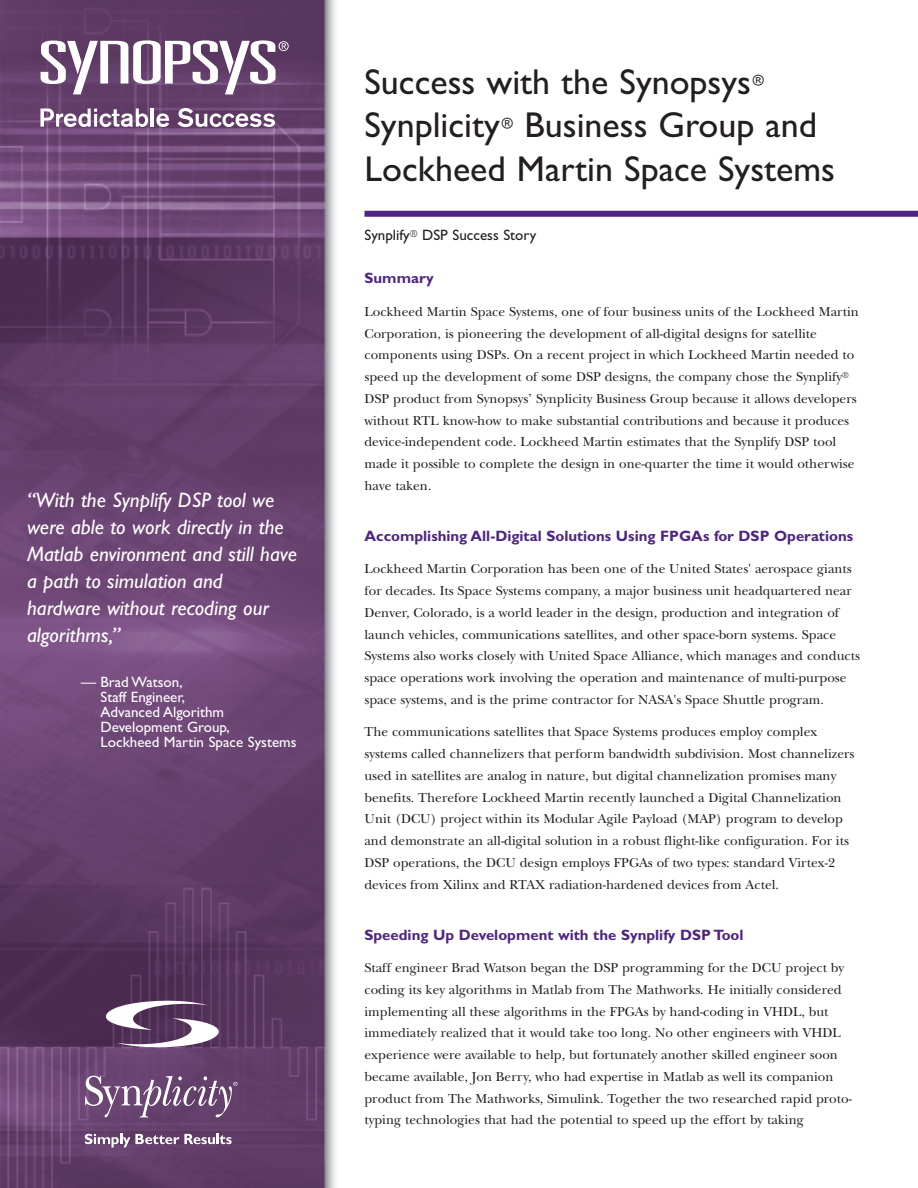
<style>
.page{position:relative;width:918px;height:1188px;background:#fff}
.page>*{position:absolute;margin:0;border:0;box-sizing:border-box;transform-origin:0 0}
.t1{font:36px/43.5px "Gill Sans";color:#231f20}
.t2{font:italic 21px/27px "Gill Sans";color:#fff}
.t3{font:700 15px "Gill Sans";color:#4e2582}
.t4{font:15px/15px "Gill Sans";color:#fff}
.t5{font:15px "Gill Sans";color:#231f20}
.t6{font:13.5px/21.8px "New Baskerville";color:#231f20}
</style>
<div class="page">
<img style="left:0;top:0;width:918px;height:1188px">
<svg style="left:98px;top:999px;width:128px;height:50px"></svg>
<svg style="left:85px;top:1076px;width:153px;height:42px"></svg>
<svg style="left:85px;top:1134px;width:147px;height:14px"></svg>
<svg style="left:40px;top:109px;width:108px;height:18px"></svg>
<hr style="left:151px;top:109px;width:3px;height:18px;background:#fff">
<svg style="left:156px;top:113px;width:13px;height:14px"></svg>
<svg style="left:178px;top:108px;width:97px;height:19px"></svg>
<svg style="left:41px;top:40px;width:248px;height:54px"></svg>
<div style="left:364px;top:211px;width:554px;height:6px;background:#4e2582"></div>
<h2 class="t2" style="left:27px;top:486px;width:272px">“With the Synplify DSP tool we were able to work directly in the<br>Matlab environment and still have a path to simulation and hardware without recoding our algorithms,”</h2>
<p class="t4" style="left:100px;top:674px;width:198px;text-indent:-20px">— Brad Watson,<br>Staff Engineer,<br>Advanced Algorithm<br>Development Group,<br>Lockheed Martin Space Systems</p>
<h1 class="t1" style="left:364px;top:60px;width:388px">Success with the Synopsys</h1>
<p class="t5" style="left:753px;top:71px;width:13px">®</p>
<h1 class="t1" style="left:364px;top:103px;width:137px">Synplicity</h1>
<p class="t5" style="left:502px;top:114px;width:13px">®</p>
<h1 class="t1" style="left:365px;top:103px;width:472px;text-indent:160px">Business Group and<br>Lockheed Martin Space Systems</h1>
<p class="t5" style="left:364px;top:226px;width:173px">Synplify<sup>®</sup> DSP Success Story</p>
<p class="t3" style="left:364px;top:272px;width:71px">Summary</p>
<p class="t6" style="left:364px;top:300px;width:496px">Lockheed Martin Space Systems, one of four business units of the Lockheed Martin Corporation, is pioneering the development of all-digital designs for satellite components using DSPs. On a recent project in which Lockheed Martin needed to speed up the development of some DSP designs, the company chose the Synplify<sup>® </sup>DSP product from Synopsys’ Synplicity Business Group because it allows developers without RTL know-how to make substantial contributions and because it produces device-independent code. Lockheed Martin estimates that the Synplify DSP tool made it possible to complete the design in one-quarter the time it would otherwise have taken.</p>
<p class="t3" style="left:364px;top:530px;width:490px">Accomplishing All-Digital Solutions Using FPGAs for DSP Operations</p>
<p class="t6" style="left:364px;top:558px;width:497px">Lockheed Martin Corporation has been one of the United States' aerospace giants for decades. Its Space Systems company, a major business unit headquartered near Denver, Colorado, is a world leader in the design, production and integration of launch vehicles, communications satellites, and other space-born systems. Space Systems also works closely with United Space Alliance, which manages and conducts space operations work involving the operation and maintenance of multi-purpose space systems, and is the prime contractor for NASA's Space Shuttle program.</p>
<p class="t6" style="left:364px;top:721px;width:491px">The communications satellites that Space Systems produces employ complex systems called channelizers that perform bandwidth subdivision. Most channelizers used in satellites are analog in nature, but digital channelization promises many benefits. Therefore Lockheed Martin recently launched a Digital Channelization Unit (DCU) project within its Modular Agile Payload (MAP) program to develop and demonstrate an all-digital solution in a robust flight-like configuration. For its DSP operations, the DCU design employs FPGAs of two types: standard Virtex-2 devices from Xilinx and RTAX radiation-hardened devices from Actel.</p>
<p class="t3" style="left:364px;top:929px;width:381px">Speeding Up Development with the Synplify DSP Tool</p>
<p class="t6" style="left:364px;top:957px;width:489px">Staff engineer Brad Watson began the DSP programming for the DCU project by coding its key algorithms in Matlab from The Mathworks. He initially considered implementing all these algorithms in the FPGAs by hand-coding in VHDL, but immediately realized that it would take too long. No other engineers with VHDL experience were available to help, but fortunately another skilled engineer soon became available, Jon Berry, who had expertise in Matlab as well its companion product from The Mathworks, Simulink. Together the two researched rapid proto&shy;typing technologies that had the potential to speed up the effort by taking</p>
</div>
